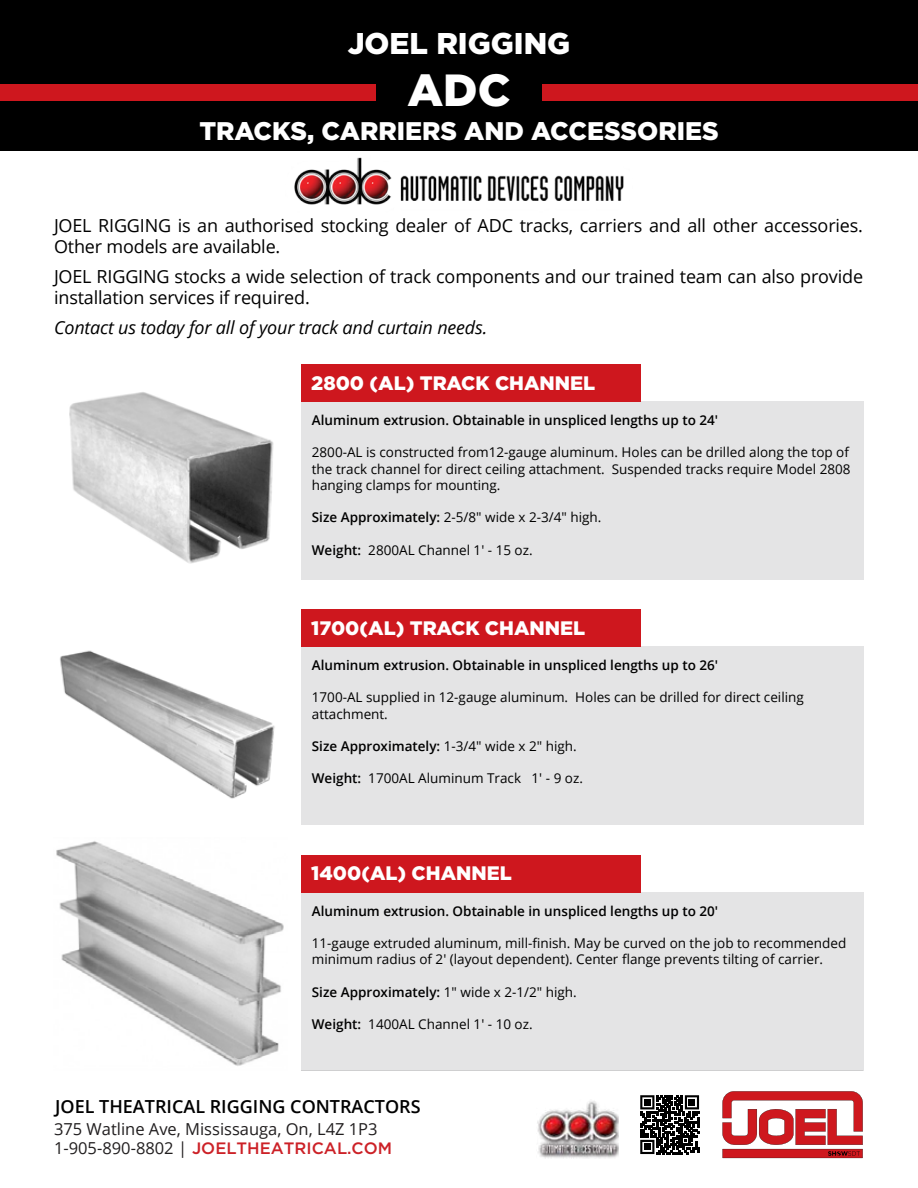
<style>
.page{position:relative;width:918px;height:1188px;background:#fff}
.page>*{position:absolute;margin:0;border:0;box-sizing:border-box;transform-origin:0 0}
.t1{font:900 45px "Gotham";color:#fff}
.t2{font:900 30px "Gotham";color:#fff}
.t3{font:900 25.5px "Gotham";color:#fff}
.t4{font:900 19.5px "Gotham";color:#fff}
.t5{font:18px/21px "Open Sans";letter-spacing:-.01em;color:#000}
.t6{font:italic 18px "Open Sans";letter-spacing:-.01em;color:#000}
.t7{font:600 18px "Open Sans";color:#000}
.t8{font:16.5px "Open Sans";color:#211e1f}
.t9{font:500 16.5px "Gotham";color:#cc2127}
.t10{font:13.5px/16.2px "Open Sans";color:#000}
.t11{font:600 13.5px "Open Sans";color:#000}
.s1{font-weight:600}
.s2{font-weight:400}
.s3{font-family:"Open Sans";font-weight:400;color:#211e1f}
</style>
<div class="page">
<div style="left:0;top:0;width:918px;height:151px;background:#000"></div>
<div style="left:0;top:85px;width:918px;height:16px;background:#ce171e"></div>
<div style="left:376px;top:66px;width:166px;height:56px;background:#000"></div>
<img style="left:294px;top:157px;width:330px;height:48px">
<svg style="left:722px;top:1091px;width:141px;height:67px"></svg>
<img style="left:537px;top:1101px;width:81px;height:58px">
<svg style="left:640px;top:1095px;width:59px;height:59px"></svg>
<div style="left:301px;top:401px;width:562px;height:179px;background:#e4e4e5"></div>
<div style="left:301px;top:647px;width:562px;height:178px;background:#e4e4e5"></div>
<div style="left:301px;top:892px;width:562px;height:178px;background:#e4e4e5"></div>
<img style="left:56px;top:841px;width:228px;height:225px">
<img style="left:60px;top:650px;width:215px;height:149px">
<img style="left:69px;top:392px;width:205px;height:172px">
<div style="left:301px;top:364px;width:339px;height:37px;background:#ce171e"></div>
<div style="left:301px;top:610px;width:339px;height:37px;background:#ce171e"></div>
<div style="left:301px;top:855px;width:339px;height:37px;background:#ce171e"></div>
<h2 class="t2" style="left:348px;top:23px;width:224px">JOEL RIGGING</h2>
<h1 class="t1" style="left:407px;top:59px;width:105px">ADC</h1>
<h3 class="t3" style="left:199px;top:114px;width:521px">TRACKS, CARRIERS AND ACCESSORIES</h3>
<h3 class="t5" style="left:54px;top:215px;width:811px">JOEL RIGGING is an authorised stocking dealer of ADC tracks, carriers and all other accessories.<br>Other models are available.</h3>
<h3 class="t5" style="left:54px;top:266px;width:811px">JOEL RIGGING stocks a wide selection of track components and our trained team can also provide installation services if required.</h3>
<h3 class="t6" style="left:54px;top:315px;width:435px">Contact us today for all of your track and curtain needs.</h3>
<h3 class="t4" style="left:311px;top:369px;width:286px">2800 (AL) TRACK CHANNEL</h3>
<p class="t11" style="left:312px;top:411px;width:408px">Aluminum extrusion. Obtainable in unspliced lengths up to 24'</p>
<p class="t10" style="left:312px;top:444px;width:540px;text-align:justify">2800-AL is constructed from12-gauge aluminum. Holes can be drilled along the top of the track channel for direct ceiling attachment. Suspended tracks require Model 2808 hanging clamps for mounting.</p>
<p class="t10" style="left:312px;top:509px;width:291px"><span class="s1">Size Approximately:</span> 2-5/8" wide x 2-3/4" high.</p>
<p class="t10" style="left:312px;top:541px;width:222px"><span class="s1">Weight:</span> 2800AL Channel 1' - 15 oz.</p>
<h3 class="t4" style="left:311px;top:615px;width:276px">1700(AL) TRACK CHANNEL</h3>
<p class="t11" style="left:312px;top:656px;width:408px">Aluminum extrusion. Obtainable in unspliced lengths up to 26'</p>
<p class="t10" style="left:312px;top:689px;width:494px">1700-AL supplied in 12-gauge aluminum. Holes can be drilled for direct ceiling attachment.</p>
<p class="t11" style="left:312px;top:737px;width:266px">Size Approximately: <span class="s2">1-3/4" wide x 2" high.</span></p>
<p class="t10" style="left:312px;top:770px;width:273px"><span class="s1">Weight:</span> 1700AL Aluminum Track 1' - 9 oz.</p>
<h3 class="t4" style="left:311px;top:860px;width:202px">1400(AL) CHANNEL</h3>
<p class="t11" style="left:312px;top:901px;width:408px">Aluminum extrusion. Obtainable in unspliced lengths up to 20'</p>
<p class="t10" style="left:312px;top:935px;width:536px">11-gauge extruded aluminum, mill-finish. May be curved on the job to recommended minimum radius of 2' (layout dependent). Center flange prevents tilting of carrier.</p>
<p class="t11" style="left:312px;top:982px;width:266px">Size Approximately: <span class="s2">1" wide x 2-1/2" high.</span></p>
<p class="t10" style="left:312px;top:1016px;width:222px"><span class="s1">Weight:</span> 1400AL Channel 1' - 10 oz.</p>
<h3 class="t7" style="left:55px;top:1094px;width:367px">JOEL THEATRICAL RIGGING CONTRACTORS</h3>
<p class="t8" style="left:54px;top:1117px;width:325px">375 Watline Ave, Mississauga, On, L4Z 1P3</p>
<p class="t9" style="left:54px;top:1138px;width:340px"><span class="s3">1-905-890-8802 |</span> JOELTHEATRICAL.COM</p>
</div>
